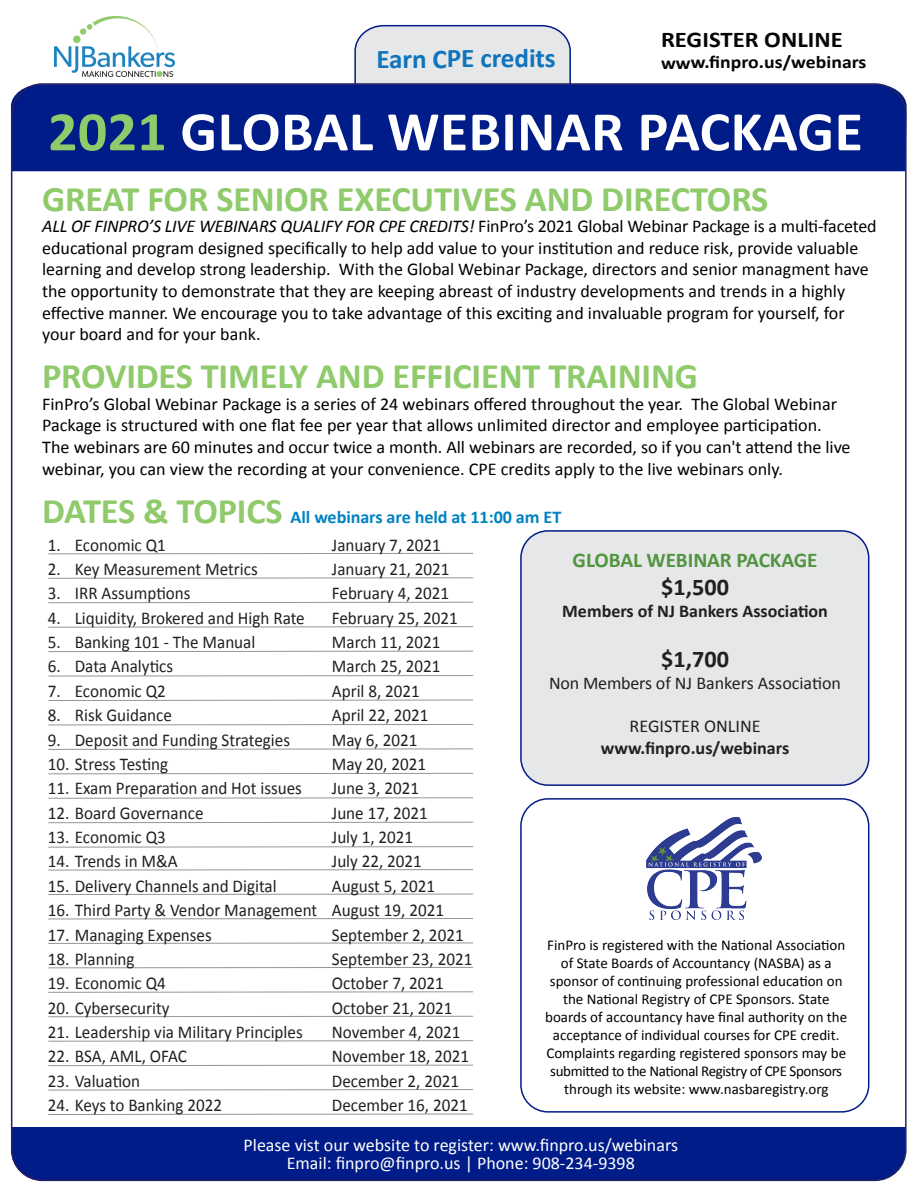
<style>
.page{position:relative;width:918px;height:1188px;background:#fff}
.page>*{position:absolute;margin:0;border:0;box-sizing:border-box;transform-origin:0 0}
.t1{font:700 56.25px "Calibri";letter-spacing:.005em;color:#fff}
.t2{font:700 36px "Calibri";letter-spacing:-.005em;color:#8fca6b}
.t3{font:700 27px "Calibri";letter-spacing:-.01em;color:#1074bc}
.t4{font:700 24px "Calibri";color:#231f20}
.t5{font:700 22.5px "Calibri";letter-spacing:-.005em;color:#050504;scale:1.1 1}
.t6{font:700 21px "Calibri";letter-spacing:-.005em;color:#529541}
.t7{font:18px/21.6px "Calibri";color:#000}
.t8{font:18px "Calibri";color:#231f20;scale:.95 1}
.t9{font:18px/18px "Calibri";color:#fff;text-align:center}
.t10{font:700 18px "Calibri";color:#231f20}
.t11{font:18px "Calibri";color:#231f20}
.t12{font:700 18px "Calibri";letter-spacing:-.005em;color:#0082c3}
.t13{font:700 18px "Calibri";color:#050504;scale:1.1 1}
.t14{font:15px/18px "Calibri";color:#000;text-align:center}
.s1{color:#8fca6b}
.s2{font-style:italic}
.s3{font-size:36px;color:#8fca6b}
</style>
<div class="page">
<div style="left:520px;top:798px;width:349px;height:315px;border:2px solid #001c88;border-radius:27px"></div>
<svg style="left:354px;top:24px;width:217px;height:59px;background:#dee0e6"></svg>
<div style="left:11px;top:1127px;width:893px;height:53px;background:#001c88"></div>
<div style="left:11px;top:86px;width:896px;height:85px;background:#001c88"></div>
<img style="left:647px;top:817px;width:114px;height:102px">
<div style="left:521px;top:531px;width:348px;height:254px;background:#e6e7e9;border-radius:27px"></div>
<div style="left:520px;top:530px;width:349px;height:256px;border:2px solid #001c88;border-radius:27px"></div>
<img style="left:54px;top:16px;width:120px;height:60px">
<svg style="left:48px;top:553px;width:426px;height:2px"></svg>
<svg style="left:48px;top:577px;width:425px;height:2px"></svg>
<svg style="left:48px;top:601px;width:425px;height:2px"></svg>
<svg style="left:48px;top:626px;width:425px;height:2px"></svg>
<svg style="left:48px;top:650px;width:425px;height:2px"></svg>
<svg style="left:48px;top:675px;width:426px;height:2px"></svg>
<svg style="left:48px;top:699px;width:425px;height:2px"></svg>
<svg style="left:48px;top:724px;width:426px;height:2px"></svg>
<svg style="left:48px;top:748px;width:425px;height:2px"></svg>
<svg style="left:48px;top:773px;width:426px;height:2px"></svg>
<svg style="left:48px;top:797px;width:425px;height:2px"></svg>
<svg style="left:48px;top:821px;width:425px;height:2px"></svg>
<svg style="left:48px;top:846px;width:426px;height:2px"></svg>
<svg style="left:48px;top:869px;width:426px;height:2px"></svg>
<svg style="left:48px;top:893px;width:425px;height:2px"></svg>
<svg style="left:48px;top:918px;width:426px;height:2px"></svg>
<svg style="left:48px;top:942px;width:425px;height:2px"></svg>
<svg style="left:48px;top:967px;width:426px;height:2px"></svg>
<svg style="left:48px;top:991px;width:425px;height:2px"></svg>
<svg style="left:48px;top:1015px;width:425px;height:3px"></svg>
<svg style="left:48px;top:1040px;width:425px;height:2px"></svg>
<svg style="left:48px;top:1064px;width:425px;height:2px"></svg>
<svg style="left:48px;top:1089px;width:426px;height:2px"></svg>
<svg style="left:48px;top:1113px;width:425px;height:2px"></svg>
<h3 class="t3" style="left:376px;top:41px;width:181px">Earn CPE credits</h3>
<p class="t5" style="left:661px;top:25px;width:167px">REGISTER ONLINE</p>
<p class="t13" style="left:661px;top:51px;width:188px">www.finpro.us/webinars</p>
<h1 class="t1" style="left:48px;top:96px;width:816px"><span class="s1">2021</span> GLOBAL WEBINAR PACKAGE</h1>
<h2 class="t2" style="left:42px;top:176px;width:728px">GREAT FOR SENIOR EXECUTIVES AND DIRECTORS</h2>
<p class="t7" style="left:42px;top:216px;width:836px"><span class="s2">ALL OF FINPRO’S LIVE WEBINARS QUALIFY FOR CPE CREDITS!</span> FinPro’s 2021 Global Webinar Package is a multi-faceted educational program designed specifically to help add value to your institution and reduce risk, provide valuable learning and develop strong leadership. With the Global Webinar Package, directors and senior managment have the opportunity to demonstrate that they are keeping abreast of industry developments and trends in a highly effective manner. We encourage you to take advantage of this exciting and invaluable program for yourself, for your board and for your bank.</p>
<h2 class="t2" style="left:42px;top:353px;width:657px">PROVIDES TIMELY AND EFFICIENT TRAINING</h2>
<p class="t7" style="left:42px;top:393px;width:810px">FinPro’s Global Webinar Package is a series of 24 webinars offered throughout the year. The Global Webinar Package is structured with one flat fee per year that allows unlimited director and employee participation.<br>The webinars are 60 minutes and occur twice a month. All webinars are recorded, so if you can't attend the live webinar, you can view the recording at your convenience. CPE credits apply to the live webinars only.</p>
<p class="t12" style="left:42px;top:505px;width:521px"><span class="s3">DATES &amp; TOPICS</span> All webinars are held at 11:00 am ET</p>
<p class="t8" style="left:48px;top:533px;width:126px">1. Economic Q1</p>
<p class="t8" style="left:332px;top:533px;width:116px">January 7, 2021</p>
<p class="t8" style="left:48px;top:558px;width:223px">2. Key Measurement Metrics</p>
<p class="t8" style="left:332px;top:558px;width:125px">January 21, 2021</p>
<p class="t8" style="left:48px;top:582px;width:152px">3. IRR Assumptions</p>
<p class="t8" style="left:332px;top:582px;width:125px">February 4, 2021</p>
<p class="t8" style="left:48px;top:606px;width:272px">4. Liquidity, Brokered and High Rate</p>
<p class="t8" style="left:332px;top:606px;width:134px">February 25, 2021</p>
<p class="t8" style="left:48px;top:631px;width:220px">5. Banking 101 - The Manual</p>
<p class="t8" style="left:332px;top:631px;width:116px">March 11, 2021</p>
<p class="t8" style="left:48px;top:655px;width:134px">6. Data Analytics</p>
<p class="t8" style="left:332px;top:655px;width:116px">March 25, 2021</p>
<p class="t8" style="left:48px;top:679px;width:126px">7. Economic Q2</p>
<p class="t8" style="left:332px;top:679px;width:94px">April 8, 2021</p>
<p class="t8" style="left:48px;top:704px;width:132px">8. Risk Guidance</p>
<p class="t8" style="left:332px;top:704px;width:103px">April 22, 2021</p>
<p class="t8" style="left:48px;top:728px;width:257px">9. Deposit and Funding Strategies</p>
<p class="t8" style="left:332px;top:728px;width:92px">May 6, 2021</p>
<p class="t8" style="left:48px;top:753px;width:128px">10. Stress Testing</p>
<p class="t8" style="left:332px;top:753px;width:101px">May 20, 2021</p>
<p class="t8" style="left:48px;top:777px;width:269px">11. Exam Preparation and Hot issues</p>
<p class="t8" style="left:332px;top:777px;width:93px">June 3, 2021</p>
<p class="t8" style="left:48px;top:801px;width:166px">12. Board Governance</p>
<p class="t8" style="left:332px;top:801px;width:102px">June 17, 2021</p>
<p class="t8" style="left:48px;top:826px;width:126px">13. Economic Q3</p>
<p class="t8" style="left:332px;top:826px;width:87px">July 1, 2021</p>
<p class="t8" style="left:48px;top:850px;width:138px">14. Trends in M&amp;A</p>
<p class="t8" style="left:332px;top:850px;width:96px">July 22, 2021</p>
<p class="t8" style="left:48px;top:874px;width:243px">15. Delivery Channels and Digital</p>
<p class="t8" style="left:332px;top:874px;width:110px">August 5, 2021</p>
<p class="t8" style="left:48px;top:899px;width:419px">16. Third Party &amp; Vendor Management August 19, 2021</p>
<p class="t8" style="left:48px;top:923px;width:174px">17. Managing Expenses</p>
<p class="t8" style="left:332px;top:923px;width:140px">September 2, 2021</p>
<p class="t8" style="left:48px;top:948px;width:93px">18. Planning</p>
<p class="t8" style="left:332px;top:948px;width:149px">September 23, 2021</p>
<p class="t8" style="left:48px;top:972px;width:126px">19. Economic Q4</p>
<p class="t8" style="left:332px;top:972px;width:119px">October 7, 2021</p>
<p class="t8" style="left:48px;top:996px;width:130px">20. Cybersecurity</p>
<p class="t8" style="left:332px;top:996px;width:128px">October 21, 2021</p>
<p class="t8" style="left:48px;top:1021px;width:270px">21. Leadership via Military Principles</p>
<p class="t8" style="left:332px;top:1021px;width:137px">November 4, 2021</p>
<p class="t8" style="left:48px;top:1045px;width:148px">22. BSA, AML, OFAC</p>
<p class="t8" style="left:332px;top:1045px;width:146px">November 18, 2021</p>
<p class="t8" style="left:48px;top:1069px;width:99px">23. Valuation</p>
<p class="t8" style="left:332px;top:1069px;width:135px">December 2, 2021</p>
<p class="t8" style="left:48px;top:1094px;width:185px">24. Keys to Banking 2022</p>
<p class="t8" style="left:332px;top:1094px;width:145px">December 16, 2021</p>
<p class="t6" style="left:573px;top:546px;width:246px">GLOBAL WEBINAR PACKAGE</p>
<h3 class="t4" style="left:661px;top:572px;width:69px">$1,500</h3>
<p class="t10" style="left:562px;top:599px;width:267px">Members of NJ Bankers Association</p>
<h3 class="t4" style="left:661px;top:644px;width:69px">$1,700</h3>
<p class="t11" style="left:549px;top:672px;width:293px">Non Members of NJ Bankers Association</p>
<p class="t11" style="left:630px;top:715px;width:133px">REGISTER ONLINE</p>
<p class="t10" style="left:601px;top:736px;width:190px">www.finpro.us/webinars</p>
<p class="t14" style="left:545px;top:936px;width:304px">FinPro is registered with the National Association of State Boards of Accountancy (NASBA) as a sponsor of continuing professional education on the National Registry of CPE Sponsors. State boards of accountancy have final authority on the acceptance of individual courses for CPE credit.<br>Complaints regarding registered sponsors may be submitted to the National Registry of CPE Sponsors through its website: www.nasbaregistry.org</p>
<p class="t9" style="left:244px;top:1136px;width:436px">Please vist our website to register: www.finpro.us/webinars<br>Email: finpro@finpro.us | Phone: 908-234-9398</p>
</div>
